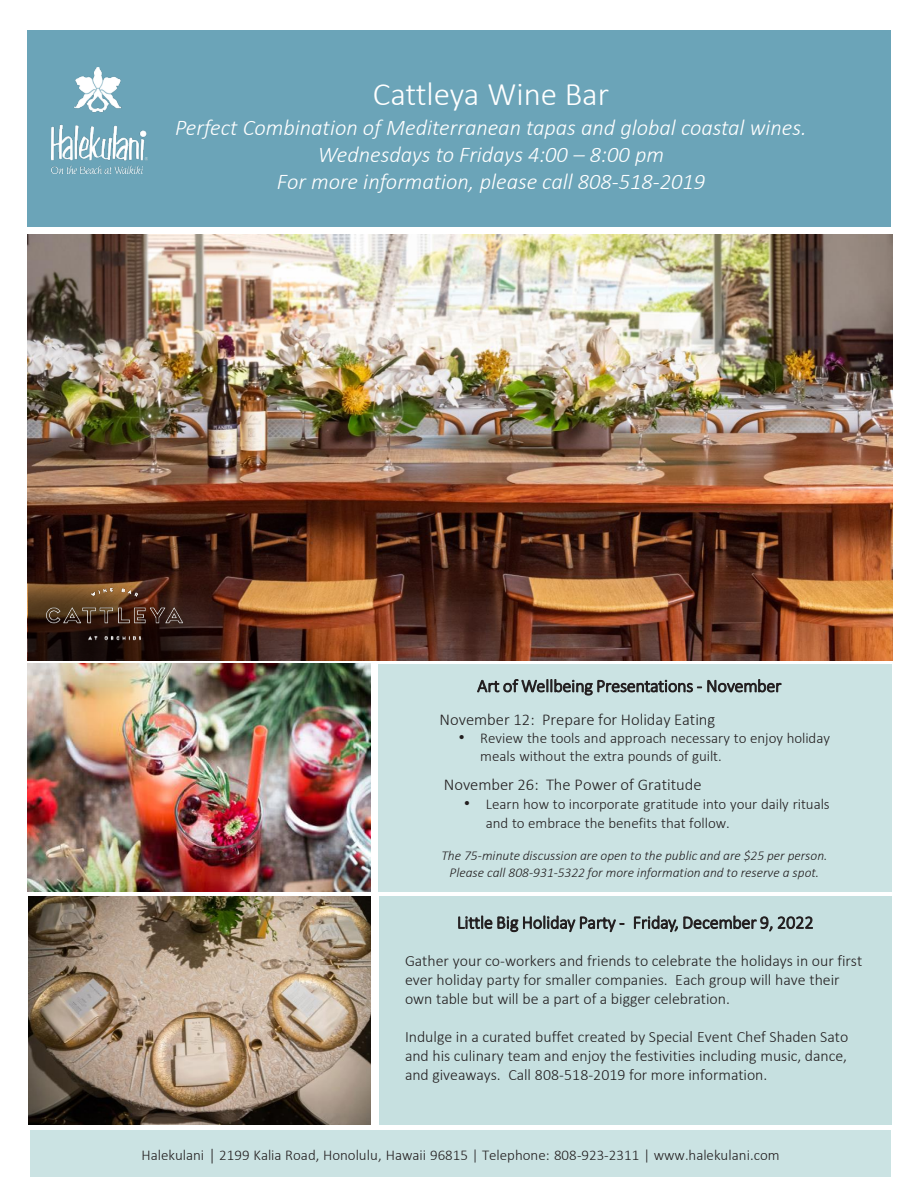
<style>
.page{position:relative;width:918px;height:1188px;background:#fff}
.page>*{position:absolute;margin:0;border:0;box-sizing:border-box;transform-origin:0 0}
.t1{font:300 33px "Calibri";color:#fff}
.t2{font:italic 300 22.5px/27px "Calibri";letter-spacing:-.005em;color:#fff;text-align:center}
.t3{font:300 18px "Calibri";letter-spacing:-.005em;color:#231f20}
.t4{font:300 16.5px "Calibri";color:#231f20}
.t5{font:300 15.9px/18.9px "Calibri";color:#231f20}
.t6{font:300 15px/18px "Calibri";color:#231f20}
.t7{font:italic 300 13.5px/16.2px "Calibri";color:#231f20;text-align:center}
.s1{font-family:"Arial";font-weight:400;font-size:16.5px}
</style>
<div class="page">
<div style="left:379px;top:896px;width:513px;height:228px;background:#c6e0e0"></div>
<div style="left:379px;top:664px;width:513px;height:228px;background:#c6e0e0"></div>
<div style="left:28px;top:30px;width:863px;height:197px;background:#6ba4b8"></div>
<img style="left:52px;top:68px;width:95px;height:106px">
<div style="left:30px;top:1131px;width:861px;height:46px;background:#c6e0e0"></div>
<img style="left:28px;top:896px;width:343px;height:228px">
<img style="left:28px;top:234px;width:864px;height:426px">
<img style="left:28px;top:664px;width:343px;height:227px">
<img style="left:28px;top:544px;width:262px;height:117px">
<img style="left:39px;top:581px;width:151px;height:67px">
<p class="t1" style="left:373px;top:73px;width:238px">Cattleya Wine Bar</p>
<p class="t2" style="left:175px;top:113px;width:633px">Perfect Combination of Mediterranean tapas and global coastal wines.<br>Wednesdays to Fridays 4:00 – 8:00 pm<br>For more information, please call 808-518-2019</p>
<p class="t3" style="left:477px;top:675px;width:306px">Art of Wellbeing Presentations - November</p>
<p class="t4" style="left:440px;top:709px;width:277px">November 12: Prepare for Holiday Eating</p>
<p class="t6" style="left:480px;top:729px;width:351px;text-indent:-22px"><span class="s1">•</span> Review the tools and approach necessary to enjoy holiday meals without the extra pounds of guilt.</p>
<p class="t4" style="left:444px;top:774px;width:259px">November 26: The Power of Gratitude</p>
<p class="t6" style="left:486px;top:794px;width:345px;line-height:19.5px;text-indent:-22px"><span class="s1">•</span> Learn how to incorporate gratitude into your daily rituals and to embrace the benefits that follow.</p>
<p class="t7" style="left:441px;top:848px;width:388px">The 75-minute discussion are open to the public and are $25 per person.<br>Please call 808-931-5322 for more information and to reserve a spot.</p>
<p class="t3" style="left:457px;top:911px;width:358px">Little Big Holiday Party - Friday, December 9, 2022</p>
<p class="t5" style="left:405px;top:952px;width:459px">Gather your co-workers and friends to celebrate the holidays in our first ever holiday party for smaller companies. Each group will have their own table but will be a part of a bigger celebration.</p>
<p class="t5" style="left:405px;top:1027px;width:445px;text-align:justify">Indulge in a curated buffet created by Special Event Chef Shaden Sato and his culinary team and enjoy the festivities including music, dance, and giveaways. Call 808-518-2019 for more information.</p>
<p class="t6" style="left:142px;top:1146px;width:640px">Halekulani │ 2199 Kalia Road, Honolulu, Hawaii 96815 | Telephone: 808-923-2311 | www.halekulani.com</p>
</div>
